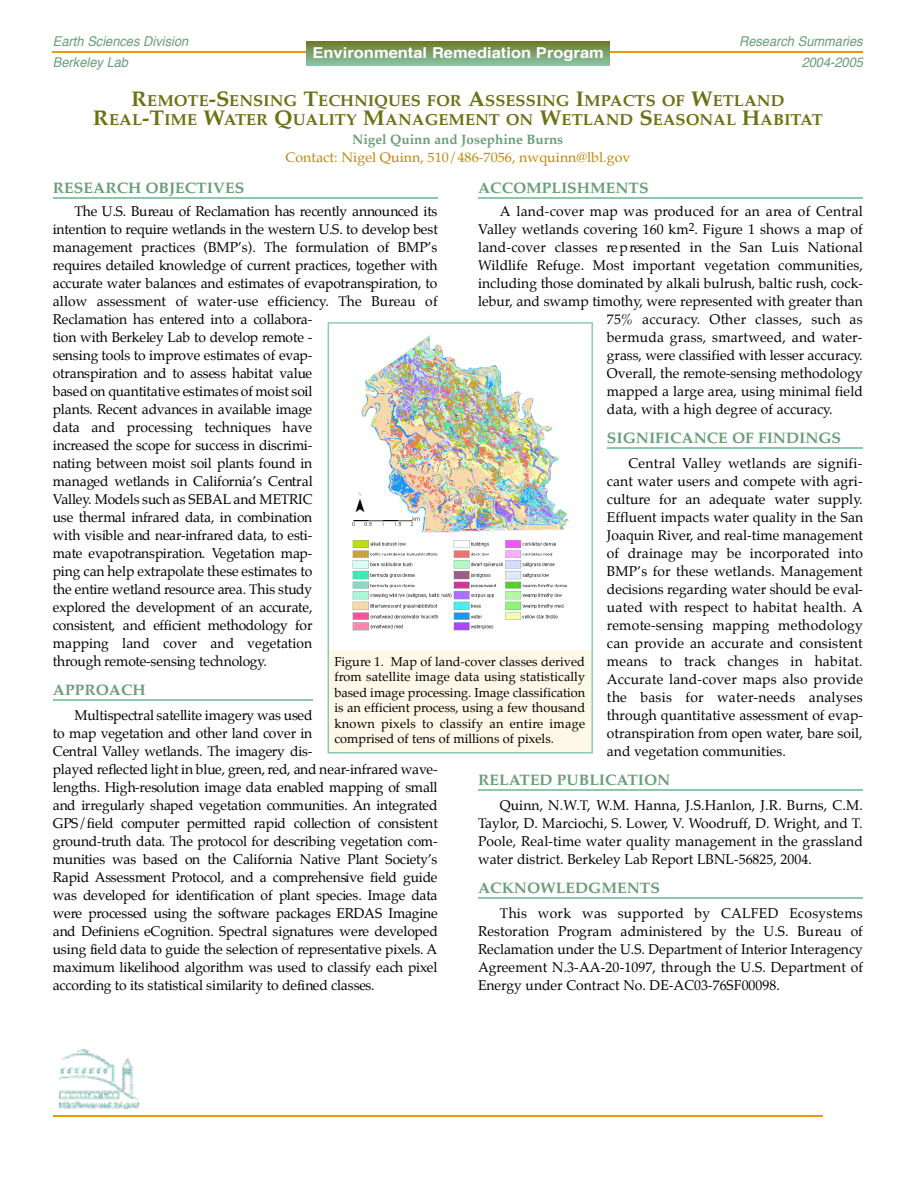
<style>
.page{position:relative;width:918px;height:1188px;background:#fff}
.page>*{position:absolute;margin:0;border:0;box-sizing:border-box;transform-origin:0 0}
.t1{font:700 15.75px/19.5px "Palatino";color:#6c7112;text-align:center;scale:1.05 1}
.t2{font:700 15px "Palatino";color:#6a9d79;scale:1.05 1}
.t3{font:700 15px "Helvetica";color:#fff;scale:1.1 1}
.t4{font:13.8px/18px "Palatino";color:#000;text-align:justify}
.t5{font:13.8px "Palatino";letter-spacing:.02em;color:#000}
.t6{font:italic 13.5px/20.5px "Helvetica";color:#6a9d79;scale:.95 1}
.t7{font:13.5px "Palatino";color:#bc8705;scale:1.05 1}
.t8{font:700 13.5px "Palatino";color:#6a9d79}
.t9{font:12.75px/15.6px "Palatino";color:#000;text-align:justify}
.s1{font-size:21px}
</style>
<div class="page">
<hr style="left:53px;top:197px;width:384px;height:1px;background:#89caae">
<hr style="left:53px;top:699px;width:259px;height:2px;background:#89caae">
<hr style="left:478px;top:197px;width:385px;height:1px;background:#89caae">
<hr style="left:607px;top:447px;width:256px;height:2px;background:#89caae">
<hr style="left:478px;top:789px;width:385px;height:2px;background:#89caae">
<hr style="left:478px;top:897px;width:385px;height:2px;background:#89caae">
<img style="left:328px;top:322px;width:265px;height:431px">
<hr style="left:53px;top:51px;width:810px;height:2px;background:#eb9b00">
<img style="left:306px;top:41px;width:304px;height:24px">
<img style="left:59px;top:1049px;width:80px;height:59px">
<hr style="left:53px;top:1116px;width:769px;height:1px;background:#eb9b00">
<p class="t6" style="left:53px;top:32px;width:147px">Earth Sciences Division<br>Berkeley Lab</p>
<p class="t6" style="left:739px;top:32px;width:135px;text-align:right">Research Summaries<br>2004-2005</p>
<p class="t3" style="left:312px;top:46px;width:266px">Environmental Remediation Program</p>
<p class="t1" style="left:93px;top:92px;width:697px"><span class="s1">R</span>EMOTE<span class="s1">-S</span>ENSING <span class="s1">T</span>ECHNIQUES FOR <span class="s1">A</span>SSESSING <span class="s1">I</span>MPACTS OF <span class="s1">W</span>ETLAND<br><span class="s1">R</span>EAL<span class="s1">-T</span>IME <span class="s1">W</span>ATER <span class="s1">Q</span>UALITY <span class="s1">M</span>ANAGEMENT ON <span class="s1">W</span>ETLAND <span class="s1">S</span>EASONAL <span class="s1">H</span>ABITAT</p>
<p class="t8" style="left:352px;top:133px;width:213px">Nigel Quinn and Josephine Burns</p>
<p class="t7" style="left:285px;top:151px;width:330px">Contact: Nigel Quinn, 510/486-7056, nwquinn@lbl.gov</p>
<p class="t2" style="left:53px;top:180px;width:184px">RESEARCH OBJECTIVES</p>
<p class="t4" style="left:53px;top:204px;width:386px;text-align:left;text-indent:22px">The U.S. Bureau of Reclamation has recently announced its intention to re q u ire wetlands in the western U.S. to develop best management practices (BMP’s). The formulation of BMP’s re q u ires detailed knowledge of current practices, together with accurate water balances and estimates of evapotranspiration, to allow assessment of water-use effic ie n c y. The Bureau of Reclamation has entered into a collabora-<br>tion with Berkeley Lab to develop remote -<br>sensing tools to improve estimates of evap-<br>otranspiration and to assess habitat value<br>based on quantitative estimates of moist soil<br>plants. Recent advances in available image<br>data and processing techniques have<br>in c reased the scope for success in discrimi-<br>nating between moist soil plants found in<br>managed wetlands in California’s Central<br>Va lle y. Models such as SEBAL and METRIC<br>use thermal infrared data, in combination<br>with visible and near-in fr a red data, to esti-<br>mate evapotranspiration. Vegetation map-<br>ping can help extrapolate these estimates to<br>the entire wetland re s o u rce area. This study<br>e x p lo red the development of an accurate,<br>consistent, and efficient methodology for<br>mapping land cover and vegetation<br>th rough remote-sensing technology.</p>
<p class="t2" style="left:53px;top:683px;width:90px">APPROACH</p>
<p class="t4" style="left:53px;top:708px;width:387px;text-align:left;text-indent:22px">Multispectral satellite imagery was used<br>to map vegetation and other land cover in<br>Central Valley wetlands. The imagery dis-<br>played reflected light in blue, green, red, and near-in fr a red wave&shy;lengths. High-resolution image data enabled mapping of small and irregularly shaped vegetation communities. An integrated GPS/field computer permitted rapid collection of consistent g ro u n d -truth data. The protocol for describing vegetation com&shy;munities was based on the California Native Plant Society’s Rapid Assessment Protocol, and a comprehensive field guide was developed for identification of plant species. Image data w e re processed using the software packages ERDAS Imagine and Definiens eCognition. Spectral signatures were developed using field data to guide the selection of re p resentative pixels. A maximum likelihood algorithm was used to classify each pixel a c c o rding to its statistical similarity to defined classes.</p>
<p class="t2" style="left:478px;top:180px;width:164px">ACCOMPLISHMENTS</p>
<p class="t4" style="left:500px;top:204px;width:365px">A land-cover map was produced for an area of Central</p>
<p class="t4" style="left:478px;top:222px;width:386px">Valley wetlands covering 160 km<sup>2</sup>. Figure 1 shows a map of</p>
<p class="t4" style="left:478px;top:240px;width:386px">land-cover classes re p resented in the San Luis National</p>
<p class="t4" style="left:478px;top:258px;width:386px">Wildlife Refuge. Most important vegetation communities,</p>
<p class="t4" style="left:478px;top:276px;width:386px">including those dominated by alkali bulrush, baltic rush, cock-</p>
<p class="t4" style="left:478px;top:294px;width:386px">lebur, and swamp timothy, were represented with greater than</p>
<p class="t5" style="left:607px;top:313px;width:257px">75% accuracy. Other classes, such as</p>
<p class="t4" style="left:607px;top:330px;width:257px">bermuda grass, smartweed, and water-</p>
<p class="t4" style="left:607px;top:348px;width:257px">grass, were classified with lesser accuracy.</p>
<p class="t4" style="left:607px;top:366px;width:257px">Overall, the remote-sensing methodology</p>
<p class="t4" style="left:607px;top:384px;width:257px">mapped a large area, using minimal field</p>
<p class="t4" style="left:607px;top:402px;width:227px">data, with a high degree of accuracy.</p>
<p class="t2" style="left:607px;top:431px;width:225px">SIGNIFICANCE OF FINDINGS</p>
<p class="t4" style="left:607px;top:456px;width:258px;text-indent:22px">Central Valley wetlands are signifi&shy;cant water users and compete with agri&shy;c u ltu re for an adequate water supply.<br>Effluent impacts water quality in the San Joaquin River, and real-time management of drainage may be incorporated into BMP’s for these wetlands. Management decisions regarding water should be eval&shy;uated with respect to habitat health. A remote-sensing mapping methodology can provide an accurate and consistent means to track changes in habitat.<br>Accurate land-cover maps also provide the basis for water-needs analyses through quantitative assessment of evap&shy;otranspiration from open water, bare soil, and vegetation communities.</p>
<p class="t2" style="left:478px;top:773px;width:185px">RELATED PUBLICATION</p>
<p class="t4" style="left:478px;top:798px;width:386px;text-indent:22px">Quinn, N.W.T, W.M. Hanna, J.S.Hanlon, J.R. Burns, C.M.<br>Taylor, D. Marciochi, S. Lower, V. Woodruff, D. Wright, and T.<br>Poole, Real-time water quality management in the grassland water district. Berkeley Lab Report LBNL-56825, 2004.</p>
<p class="t2" style="left:478px;top:881px;width:175px">ACKNOWLEDGMENTS</p>
<p class="t4" style="left:478px;top:906px;width:387px;text-indent:22px">This work was supported by CALFED Ecosystems Restoration Program administered by the U.S. Bureau of Reclamation under the U.S. Department of Interior Interagency Agreement N.3-AA-20-1097, through the U.S. Department of Energy under Contract No. DE-AC03-76SF00098.</p>
<p class="t9" style="left:334px;top:654px;width:252px">Figure 1. Map of land-cover classes derived from satellite image data using statistically based image processing. Image classification is an efficient process, using a few thousand known pixels to classify an entire image comprised of tens of millions of pixels.</p>
</div>
